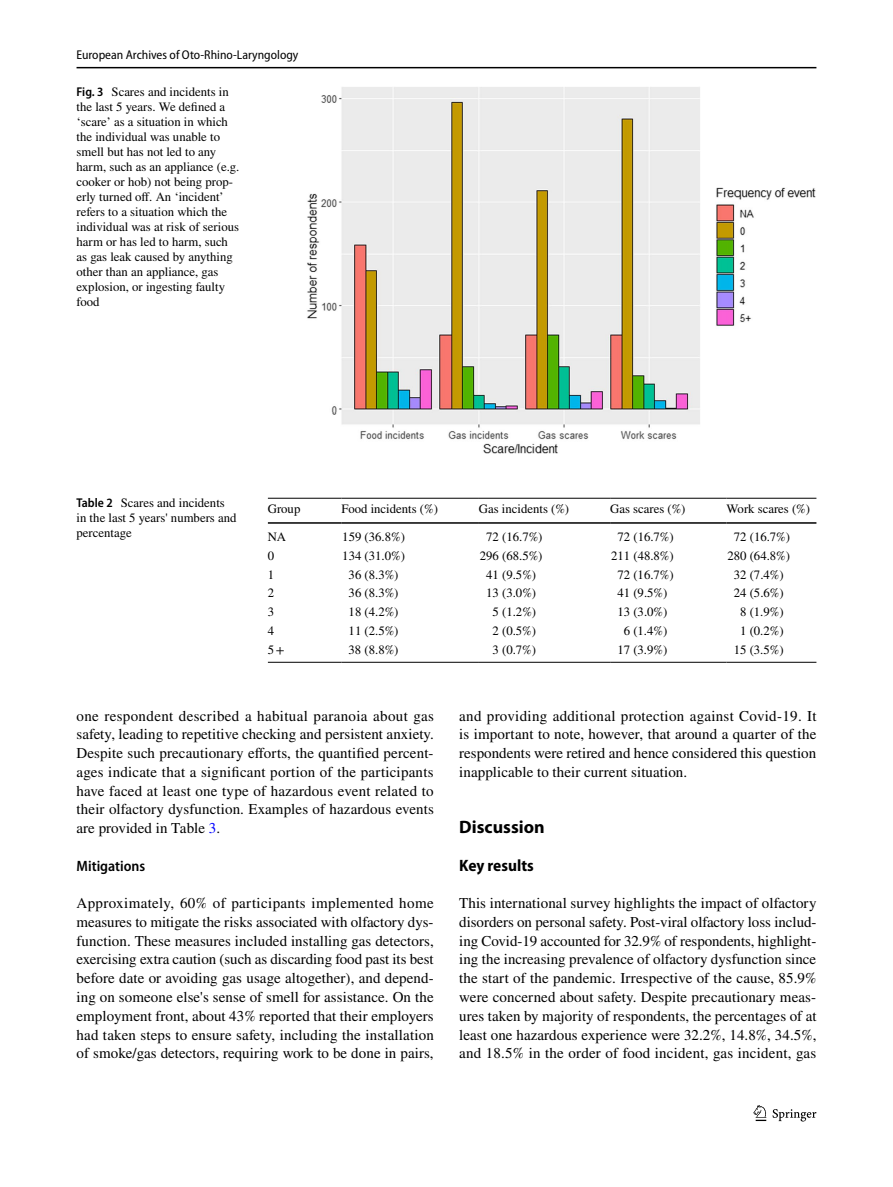
<style>
.page{position:relative;width:893px;height:1187px;background:#fff}
.page>*{position:absolute;margin:0;border:0;box-sizing:border-box;transform-origin:0 0}
.t1{font:700 18px "Myriad Pro";color:#000}
.t2{font:700 semi-condensed 16.5px "Myriad Pro";color:#000}
.t3{font:15px/18.8px "STIX";letter-spacing:.005em;color:#000;text-align:justify}
.t4{font:600 semi-condensed 15px "Myriad Pro";color:#000}
.t5{font:12.75px/15px "STIX";color:#000}
.t6{font:semi-condensed 12.75px "Myriad Pro";color:#000}
.s1{font-family:"Myriad Pro";font-weight:600;font-stretch:semi-condensed}
.s2{color:#00f}
</style>
<div class="page">
<hr style="left:77px;top:67px;width:739px;height:1px;background:#000">
<svg style="left:753px;top:1105px;width:13px;height:15px"></svg>
<svg style="left:773px;top:1109px;width:43px;height:12px"></svg>
<img style="left:307px;top:87px;width:509px;height:366px">
<hr style="left:268px;top:498px;width:73px;height:1px;background:#000">
<hr style="left:268px;top:522px;width:73px;height:1px;background:#000">
<hr style="left:341px;top:498px;width:138px;height:1px;background:#000">
<hr style="left:341px;top:522px;width:138px;height:1px;background:#000">
<hr style="left:479px;top:498px;width:131px;height:1px;background:#000">
<hr style="left:479px;top:522px;width:131px;height:1px;background:#000">
<hr style="left:610px;top:498px;width:116px;height:1px;background:#000">
<hr style="left:610px;top:522px;width:116px;height:1px;background:#000">
<hr style="left:726px;top:498px;width:90px;height:1px;background:#000">
<hr style="left:726px;top:522px;width:90px;height:1px;background:#000">
<hr style="left:268px;top:661px;width:73px;height:1px;background:#000">
<hr style="left:341px;top:661px;width:138px;height:1px;background:#000">
<hr style="left:479px;top:661px;width:131px;height:1px;background:#000">
<hr style="left:610px;top:661px;width:116px;height:1px;background:#000">
<hr style="left:726px;top:661px;width:90px;height:1px;background:#000">
<p class="t6" style="left:77px;top:48px;width:223px">European Archives of Oto-Rhino-Laryngology</p>
<p class="t5" style="left:77px;top:85px;width:164px"><span class="s1">Fig. 3</span> Scares and incidents in the last 5 years. We defined a ‘scare’ as a situation in which the individual was unable to smell but has not led to any harm, such as an appliance (e.g. cooker or hob) not being prop&shy;erly turned off. An ‘incident’ refers to a situation which the individual was at risk of serious harm or has led to harm, such as gas leak caused by anything other than an appliance, gas explosion, or ingesting faulty food</p>
<p class="t5" style="left:77px;top:496px;width:161px"><span class="s1">Table 2</span> Scares and incidents in the last 5 years' numbers and percentage</p>
<p class="t5" style="left:268px;top:502px;width:34px">Group</p>
<p class="t5" style="left:341px;top:502px;width:98px">Food incidents (%)</p>
<p class="t5" style="left:479px;top:502px;width:92px">Gas incidents (%)</p>
<p class="t5" style="left:610px;top:502px;width:77px">Gas scares (%)</p>
<p class="t5" style="left:726px;top:502px;width:85px">Work scares (%)</p>
<p class="t5" style="left:268px;top:530px;width:20px">NA</p>
<p class="t5" style="left:342px;top:530px;width:64px">159 (36.8%)</p>
<p class="t5" style="left:486px;top:530px;width:58px">72 (16.7%)</p>
<p class="t5" style="left:617px;top:530px;width:58px">72 (16.7%)</p>
<p class="t5" style="left:734px;top:530px;width:58px">72 (16.7%)</p>
<p class="t5" style="left:268px;top:549px;width:8px">0</p>
<p class="t5" style="left:342px;top:549px;width:64px">134 (31.0%)</p>
<p class="t5" style="left:480px;top:549px;width:64px">296 (68.5%)</p>
<p class="t5" style="left:611px;top:549px;width:64px">211 (48.8%)</p>
<p class="t5" style="left:727px;top:549px;width:64px">280 (64.8%)</p>
<p class="t5" style="left:268px;top:568px;width:8px">1</p>
<p class="t5" style="left:349px;top:568px;width:51px">36 (8.3%)</p>
<p class="t5" style="left:486px;top:568px;width:51px">41 (9.5%)</p>
<p class="t5" style="left:617px;top:568px;width:58px">72 (16.7%)</p>
<p class="t5" style="left:734px;top:568px;width:51px">32 (7.4%)</p>
<p class="t5" style="left:268px;top:586px;width:8px">2</p>
<p class="t5" style="left:349px;top:586px;width:51px">36 (8.3%)</p>
<p class="t5" style="left:486px;top:586px;width:51px">13 (3.0%)</p>
<p class="t5" style="left:617px;top:586px;width:51px">41 (9.5%)</p>
<p class="t5" style="left:734px;top:586px;width:51px">24 (5.6%)</p>
<p class="t5" style="left:268px;top:605px;width:8px">3</p>
<p class="t5" style="left:349px;top:605px;width:51px">18 (4.2%)</p>
<p class="t5" style="left:493px;top:605px;width:45px">5 (1.2%)</p>
<p class="t5" style="left:617px;top:605px;width:51px">13 (3.0%)</p>
<p class="t5" style="left:740px;top:605px;width:45px">8 (1.9%)</p>
<p class="t5" style="left:268px;top:624px;width:8px">4</p>
<p class="t5" style="left:349px;top:624px;width:51px">11 (2.5%)</p>
<p class="t5" style="left:493px;top:624px;width:45px">2 (0.5%)</p>
<p class="t5" style="left:624px;top:624px;width:45px">6 (1.4%)</p>
<p class="t5" style="left:740px;top:624px;width:45px">1 (0.2%)</p>
<p class="t5" style="left:268px;top:642px;width:18px">5+</p>
<p class="t5" style="left:349px;top:642px;width:51px">38 (8.8%)</p>
<p class="t5" style="left:493px;top:642px;width:45px">3 (0.7%)</p>
<p class="t5" style="left:617px;top:642px;width:51px">17 (3.9%)</p>
<p class="t5" style="left:734px;top:642px;width:51px">15 (3.5%)</p>
<p class="t3" style="left:77px;top:707px;width:359px">one respondent described a habitual paranoia about gas safety, leading to repetitive checking and persistent anxiety.<br>Despite such precautionary efforts, the quantified percent&shy;ages indicate that a significant portion of the participants have faced at least one type of hazardous event related to their olfactory dysfunction. Examples of hazardous events are provided in Table <span class="s2">3</span>.</p>
<p class="t4" style="left:77px;top:857px;width:70px">Mitigations</p>
<p class="t3" style="left:77px;top:894px;width:359px">Approximately, 60% of participants implemented home measures to mitigate the risks associated with olfactory dys&shy;function. These measures included installing gas detectors, exercising extra caution (such as discarding food past its best before date or avoiding gas usage altogether), and depend&shy;ing on someone else's sense of smell for assistance. On the employment front, about 43% reported that their employers had taken steps to ensure safety, including the installation of smoke/gas detectors, requiring work to be done in pairs,</p>
<p class="t3" style="left:459px;top:707px;width:359px">and providing additional protection against Covid-19. It is important to note, however, that around a quarter of the respondents were retired and hence considered this question inapplicable to their current situation.</p>
<p class="t1" style="left:459px;top:815px;width:87px">Discussion</p>
<p class="t2" style="left:459px;top:855px;width:76px">Key results</p>
<p class="t3" style="left:459px;top:894px;width:359px">This international survey highlights the impact of olfactory disorders on personal safety. Post-viral olfactory loss includ&shy;ing Covid-19 accounted for 32.9% of respondents, highlight&shy;ing the increasing prevalence of olfactory dysfunction since the start of the pandemic. Irrespective of the cause, 85.9% were concerned about safety. Despite precautionary meas&shy;ures taken by majority of respondents, the percentages of at least one hazardous experience were 32.2%, 14.8%, 34.5%, and 18.5% in the order of food incident, gas incident, gas</p>
</div>
